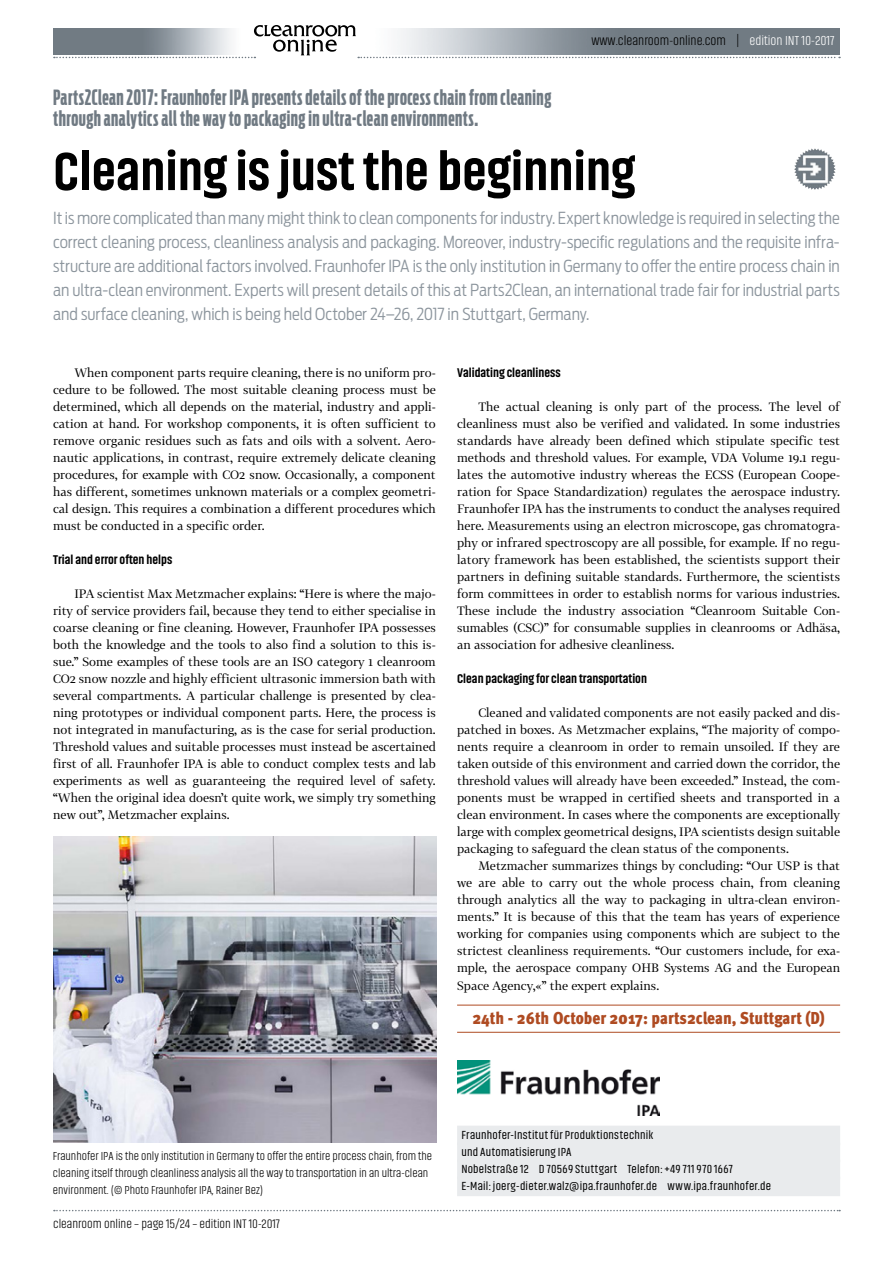
<style>
.page{position:relative;width:893px;height:1263px;background:#fff}
.page>*{position:absolute;margin:0;border:0;box-sizing:border-box;transform-origin:0 0}
.t1{font:800 54px "Akhand";color:#000}
.t2{font:700 21px/21px "Antenna Comp";letter-spacing:.025em;color:#707a83}
.t3{font:900 condensed 17.25px "Meta OT";color:#af4b22}
.t4{font:300 16.5px/24px "Antenna Cond";letter-spacing:-.005em;color:#8c959d;text-align:justify}
.t5{font:300 13.5px "Akhand";color:#000}
.t6{font:800 12.75px "Akhand";color:#000}
.t7{font:300 12.75px "Akhand";color:#000}
.t8{font:12px/17px "Tabac G2";color:#000;text-align:justify}
.t9{font:300 12px/17px "Akhand";color:#000}
.t10{font:12px/17px "Akhand";letter-spacing:.025em;color:#000}
.s1{color:#fff}
</style>
<div class="page">
<svg style="left:54px;top:1210px;width:786px;height:1px"></svg>
<svg style="left:54px;top:25px;width:786px;height:33px"></svg>
<img style="left:53px;top:836px;width:383px;height:307px">
<hr style="left:457px;top:1005px;width:383px;height:1px;background:#af4b22">
<hr style="left:457px;top:1032px;width:383px;height:1px;background:#af4b22">
<div style="left:457px;top:1125px;width:383px;height:20px;background:#e9ebed"></div>
<div style="left:457px;top:1143px;width:383px;height:19px;background:#e9ebed"></div>
<div style="left:457px;top:1160px;width:383px;height:19px;background:#e9ebed"></div>
<div style="left:457px;top:1177px;width:383px;height:19px;background:#e9ebed"></div>
<img style="left:457px;top:1060px;width:202px;height:56px">
<img style="left:794px;top:148px;width:42px;height:42px">
<p class="t5" style="left:591px;top:34px;width:245px">www.cleanroom-online.com | <span class="s1">edition INT 10-2017</span></p>
<h2 class="t2" style="left:53px;top:87px;width:500px">Parts2Clean 2017: Fraunhofer IPA presents details of the process chain from cleaning through analytics all the way to packaging in ultra-clean environments.</h2>
<h1 class="t1" style="left:53px;top:142px;width:583px">Cleaning is just the beginning</h1>
<p class="t4" style="left:53px;top:206px;width:788px">It is more complicated than many might think to clean components for industry. Expert knowledge is required in selecting the correct cleaning process, cleanliness analysis and packaging. Moreover, industry-specific regulations and the requisite infra&shy;structure are additional factors involved. Fraunhofer IPA is the only institution in Germany to offer the entire process chain in an ultra-clean environment. Experts will present details of this at Parts2Clean, an international trade fair for industrial parts and surface cleaning, which is being held October 24–26, 2017 in Stuttgart, Germany.</p>
<p class="t8" style="left:53px;top:364px;width:384px;text-indent:21px">When component parts require cleaning, there is no uniform pro&shy;cedure to be followed. The most suitable cleaning process must be determined, which all depends on the material, industry and appli&shy;cation at hand. For workshop components, it is often sufficient to remove organic residues such as fats and oils with a solvent. Aero&shy;nautic applications, in contrast, require extremely delicate cleaning procedures, for example with CO2 snow. Occasionally, a component has different, sometimes unknown materials or a complex geometri&shy;cal design. This requires a combination a different procedures which must be conducted in a specific order.</p>
<p class="t6" style="left:53px;top:553px;width:121px">Trial and error often helps</p>
<p class="t8" style="left:53px;top:585px;width:384px;text-indent:21px">IPA scientist Max Metzmacher explains: “Here is where the majo&shy;rity of service providers fail, because they tend to either specialise in coarse cleaning or fine cleaning. However, Fraunhofer IPA possesses both the knowledge and the tools to also find a solution to this is&shy;sue.” Some examples of these tools are an ISO category 1 cleanroom CO2 snow nozzle and highly efficient ultrasonic immersion bath with several compartments. A particular challenge is presented by clea&shy;ning prototypes or individual component parts. Here, the process is not integrated in manufacturing, as is the case for serial production.<br>Threshold values and suitable processes must instead be ascertained first of all. Fraunhofer IPA is able to conduct complex tests and lab experiments as well as guaranteeing the required level of safety. “When the original idea doesn’t quite work, we simply try something new out”, Metzmacher explains.</p>
<p class="t6" style="left:457px;top:366px;width:105px">Validating cleanliness</p>
<p class="t8" style="left:457px;top:398px;width:385px;text-indent:21px">The actual cleaning is only part of the process. The level of cleanliness must also be verified and validated. In some industries standards have already been defined which stipulate specific test methods and threshold values. For example, VDA Volume 19.1 regu&shy;lates the automotive industry whereas the ECSS (European Coope&shy;ration for Space Standardization) regulates the aerospace industry.<br>Fraunhofer IPA has the instruments to conduct the analyses required here. Measurements using an electron microscope, gas chromatogra&shy;phy or infrared spectroscopy are all possible, for example. If no regu&shy;latory framework has been established, the scientists support their partners in defining suitable standards. Furthermore, the scientists form committees in order to establish norms for various industries.<br>These include the industry association “Cleanroom Suitable Con&shy;sumables (CSC)” for consumable supplies in cleanrooms or Adhäsa, an association for adhesive cleanliness.</p>
<p class="t6" style="left:457px;top:672px;width:191px">Clean packaging for clean transportation</p>
<p class="t8" style="left:457px;top:704px;width:385px;text-indent:21px">Cleaned and validated components are not easily packed and dis&shy;patched in boxes. As Metzmacher explains, “The majority of compo&shy;nents require a cleanroom in order to remain unsoiled. If they are taken outside of this environment and carried down the corridor, the threshold values will already have been exceeded.” Instead, the com&shy;ponents must be wrapped in certified sheets and transported in a clean environment. In cases where the components are exceptionally large with complex geometrical designs, IPA scientists design suitable packaging to safeguard the clean status of the components.</p>
<p class="t8" style="left:457px;top:857px;width:385px;text-indent:21px">Metzmacher summarizes things by concluding: “Our USP is that we are able to carry out the whole process chain, from cleaning through analytics all the way to packaging in ultra-clean environ&shy;ments.” It is because of this that the team has years of experience working for companies using components which are subject to the strictest cleanliness requirements. “Our customers include, for exa&shy;mple, the aerospace company OHB Systems AG and the European Space Agency,«” the expert explains.</p>
<h3 class="t3" style="left:472px;top:1006px;width:354px">24th - 26th October 2017: parts2clean, Stuttgart (D)</h3>
<p class="t9" style="left:53px;top:1147px;width:381px">Fraunhofer IPA is the only institution in Germany to offer the entire process chain, from the cleaning itself through cleanliness analysis all the way to transportation in an ultra-clean environment. (© Photo Fraunhofer IPA, Rainer Bez)</p>
<p class="t7" style="left:53px;top:1217px;width:228px">cleanroom online – page 15/24 – edition INT 10-2017</p>
<p class="t10" style="left:461px;top:1126px;width:311px">Fraunhofer-Institut für Produktionstechnik<br>und Automatisierung IPA<br>Nobelstraße 12 D 70569 Stuttgart Telefon: +49 711 970 1667<br>E-Mail: joerg-dieter.walz@ipa.fraunhofer.de www.ipa.fraunhofer.de</p>
</div>
